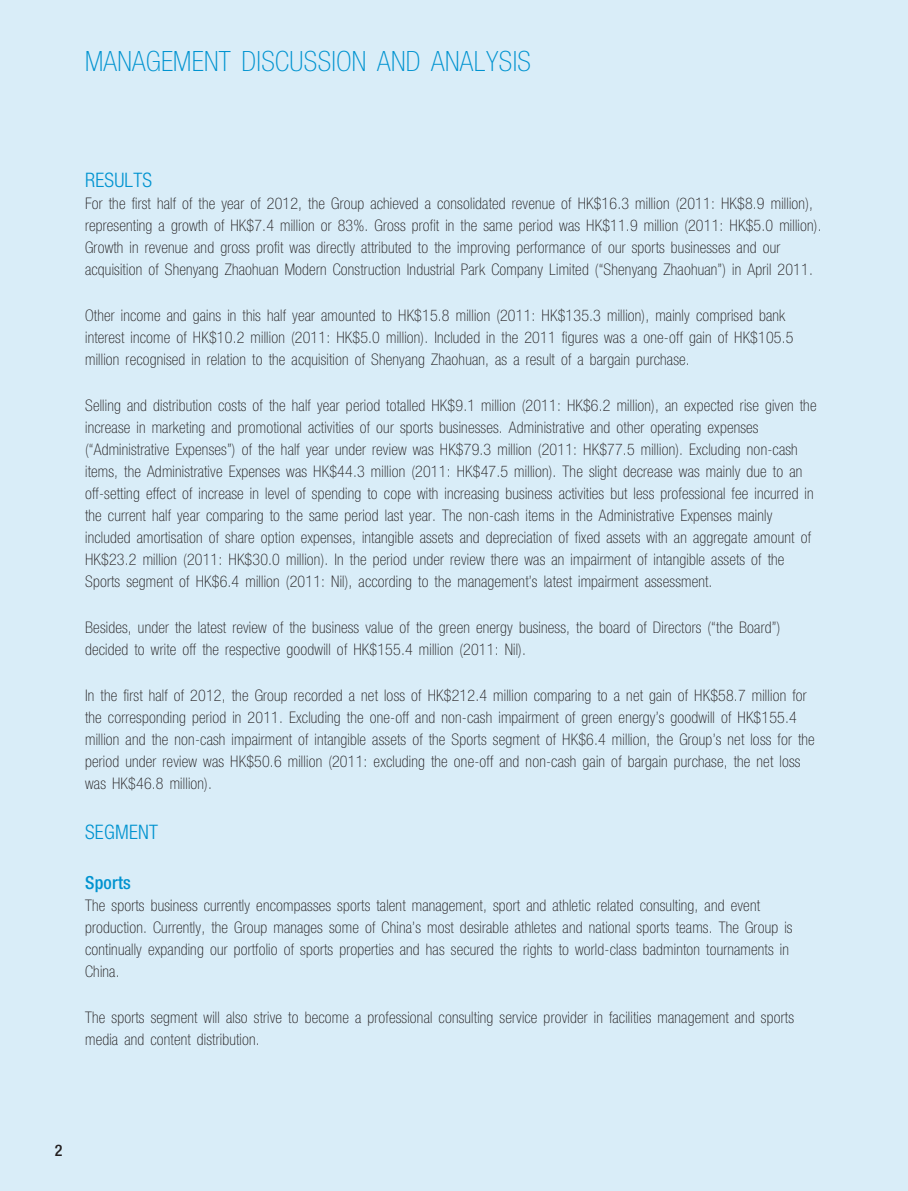
<style>
.page{position:relative;width:908px;height:1191px;background:#fff}
.page>*{position:absolute;margin:0;border:0;box-sizing:border-box;transform-origin:0 0}
.t1{font:100 condensed 28px "Helvetica Neue LT Std";letter-spacing:.01em;color:#0093d0}
._03_H1{font:300 condensed 20px "Helvetica Neue LT Std";letter-spacing:.01em;color:#0093d0}
._04___H2{font:500 condensed 18px "Helvetica Neue LT Std";letter-spacing:.01em;color:#0093d0}
._11_P0{font:100 condensed 16px/22px "Helvetica Neue LT Std";letter-spacing:.01em;color:#231f20}
._15_Table_Stub{font:500 condensed 16px "Helvetica Neue LT Std";color:#231f20}
</style>
<div class="page">
<div style="left:0;top:0;width:907px;height:1191px;background:#d9edf8"></div>
<hr style="left:907px;top:0;width:1px;height:1191px;background:#d9edf8">
<p class="t1" style="left:85px;top:46px;width:447px">MANAGEMENT DISCUSSION AND ANALYSIS</p>
<p class="_03_H1" style="left:85px;top:168px;width:68px">RESULTS</p>
<p class="_11_P0" style="left:85px;top:192px;width:737px">For the first half of the year of 2012, the Group achieved a consolidated revenue of HK$16.3 million (2011: HK$8.9 million), representing a growth of HK$7.4 million or 83%. Gross profit in the same period was HK$11.9 million (2011: HK$5.0 million).<br>Growth in revenue and gross profit was directly attributed to the improving performance of our sports businesses and our acquisition of Shenyang Zhaohuan Modern Construction Industrial Park Company Limited (“Shenyang Zhaohuan”) in April 2011.</p>
<p class="_11_P0" style="left:85px;top:304px;width:709px">Other income and gains in this half year amounted to HK$15.8 million (2011: HK$135.3 million), mainly comprised bank interest income of HK$10.2 million (2011: HK$5.0 million). Included in the 2011 figures was a one-off gain of HK$105.5 million recognised in relation to the acquisition of Shenyang Zhaohuan, as a result of a bargain purchase.</p>
<p class="_11_P0" style="left:85px;top:394px;width:732px">Selling and distribution costs of the half year period totalled HK$9.1 million (2011: HK$6.2 million), an expected rise given the increase in marketing and promotional activities of our sports businesses. Administrative and other operating expenses (“Administrative Expenses”) of the half year under review was HK$79.3 million (2011: HK$77.5 million). Excluding non-cash items, the Administrative Expenses was HK$44.3 million (2011: HK$47.5 million). The slight decrease was mainly due to an off-setting effect of increase in level of spending to cope with increasing business activities but less professional fee incurred in the current half year comparing to the same period last year. The non-cash items in the Administrative Expenses mainly included amortisation of share option expenses, intangible assets and depreciation of fixed assets with an aggregate amount of HK$23.2 million (2011: HK$30.0 million). In the period under review there was an impairment of intangible assets of the Sports segment of HK$6.4 million (2011: Nil), according to the management’s latest impairment assessment.</p>
<p class="_11_P0" style="left:85px;top:616px;width:696px">Besides, under the latest review of the business value of the green energy business, the board of Directors (“the Board”) decided to write off the respective goodwill of HK$155.4 million (2011: Nil).</p>
<p class="_11_P0" style="left:85px;top:684px;width:730px">In the first half of 2012, the Group recorded a net loss of HK$212.4 million comparing to a net gain of HK$58.7 million for the corresponding period in 2011. Excluding the one-off and non-cash impairment of green energy’s goodwill of HK$155.4 million and the non-cash impairment of intangible assets of the Sports segment of HK$6.4 million, the Group’s net loss for the period under review was HK$50.6 million (2011: excluding the one-off and non-cash gain of bargain purchase, the net loss was HK$46.8 million).</p>
<p class="_03_H1" style="left:85px;top:820px;width:74px">SEGMENT</p>
<p class="_04___H2" style="left:85px;top:872px;width:47px">Sports</p>
<p class="_11_P0" style="left:85px;top:894px;width:708px">The sports business currently encompasses sports talent management, sport and athletic related consulting, and event production. Currently, the Group manages some of China’s most desirable athletes and national sports teams. The Group is continually expanding our portfolio of sports properties and has secured the rights to world-class badminton tournaments in China.</p>
<p class="_11_P0" style="left:85px;top:1006px;width:710px">The sports segment will also strive to become a professional consulting service provider in facilities management and sports media and content distribution.</p>
<p class="_15_Table_Stub" style="left:55px;top:1140px;width:9px">2</p>
</div>
